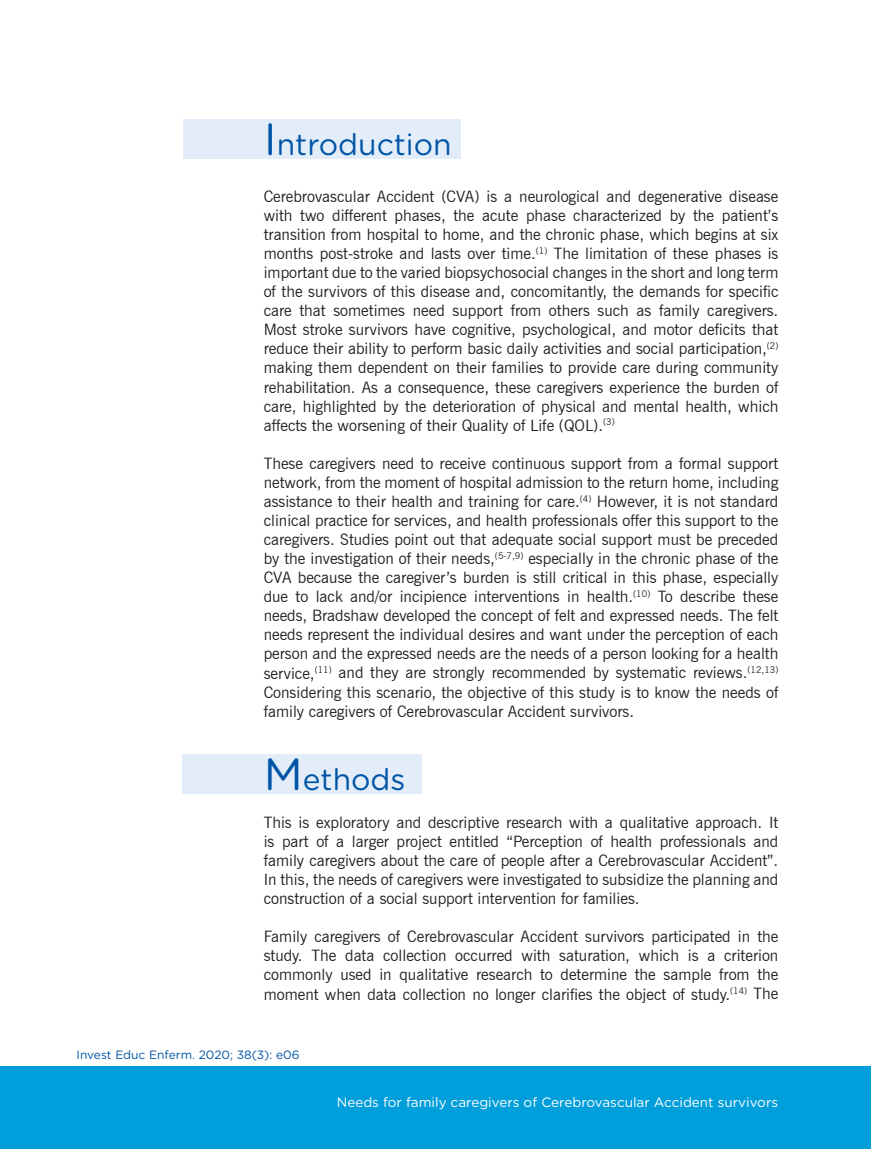
<style>
.page{position:relative;width:872px;height:1149px;background:#fff}
.page>*{position:absolute;margin:0;border:0;box-sizing:border-box;transform-origin:0 0}
.t1{font:30px "Gotham Rounded";color:#0054a6}
.t2{font:15.75px/19px "News Gothic BT";color:#231f20;text-align:justify}
.t3{font:13.5px "Gotham Rounded";color:#fff}
.t4{font:12px "Gotham Rounded";color:#0054a6}
.s1{font-size:45px}
</style>
<div class="page">
<div style="left:0;top:1065px;width:871px;height:83px;background:#009edb"></div>
<div style="left:183px;top:119px;width:277px;height:39px;background:#e2edf9"></div>
<div style="left:183px;top:754px;width:239px;height:39px;background:#e2edf9"></div>
<h1 class="t1" style="left:264px;top:124px;width:189px"><span class="s1">I</span>ntroduction</h1>
<p class="t2" style="left:264px;top:186px;width:516px">Cerebrovascular Accident (CVA) is a neurological and degenerative disease with two different phases, the acute phase characterized by the patient’s transition from hospital to home, and the chronic phase, which begins at six months post-stroke and lasts over time.<sup>(1)</sup> The limitation of these phases is important due to the varied biopsychosocial changes in the short and long term of the survivors of this disease and, concomitantly, the demands for specific care that sometimes need support from others such as family caregivers.<br>Most stroke survivors have cognitive, psychological, and motor deficits that reduce their ability to perform basic daily activities and social participation,<sup>(2) </sup>making them dependent on their families to provide care during community rehabilitation. As a consequence, these caregivers experience the burden of care, highlighted by the deterioration of physical and mental health, which affects the worsening of their Quality of Life (QOL).<sup>(3)</sup></p>
<p class="t2" style="left:264px;top:453px;width:516px">These caregivers need to receive continuous support from a formal support network, from the moment of hospital admission to the return home, including assistance to their health and training for care.<sup>(4)</sup> However, it is not standard clinical practice for services, and health professionals offer this support to the caregivers. Studies point out that adequate social support must be preceded by the investigation of their needs,<sup>(5-7,9)</sup> especially in the chronic phase of the CVA because the caregiver’s burden is still critical in this phase, especially due to lack and/or incipience interventions in health.<sup>(10)</sup> To describe these needs, Bradshaw developed the concept of felt and expressed needs. The felt needs represent the individual desires and want under the perception of each person and the expressed needs are the needs of a person looking for a health service,<sup>(11)</sup> and they are strongly recommended by systematic reviews.<sup>(12,13)<br></sup>Considering this scenario, the objective of this study is to know the needs of family caregivers of Cerebrovascular Accident survivors.</p>
<h1 class="t1" style="left:264px;top:758px;width:143px"><span class="s1">M</span>ethods</h1>
<p class="t2" style="left:264px;top:812px;width:516px">This is exploratory and descriptive research with a qualitative approach. It is part of a larger project entitled “Perception of health professionals and family caregivers about the care of people after a Cerebrovascular Accident”.<br>In this, the needs of caregivers were investigated to subsidize the planning and construction of a social support intervention for families.</p>
<p class="t2" style="left:264px;top:926px;width:516px">Family caregivers of Cerebrovascular Accident survivors participated in the study. The data collection occurred with saturation, which is a criterion commonly used in qualitative research to determine the sample from the moment when data collection no longer clarifies the object of study.<sup>(14)</sup> The</p>
<p class="t4" style="left:77px;top:1046px;width:225px">Invest Educ Enferm. 2020; 38(3): e06</p>
<p class="t3" style="left:337px;top:1092px;width:443px">Needs for family caregivers of Cerebrovascular Accident survivors</p>
</div>
